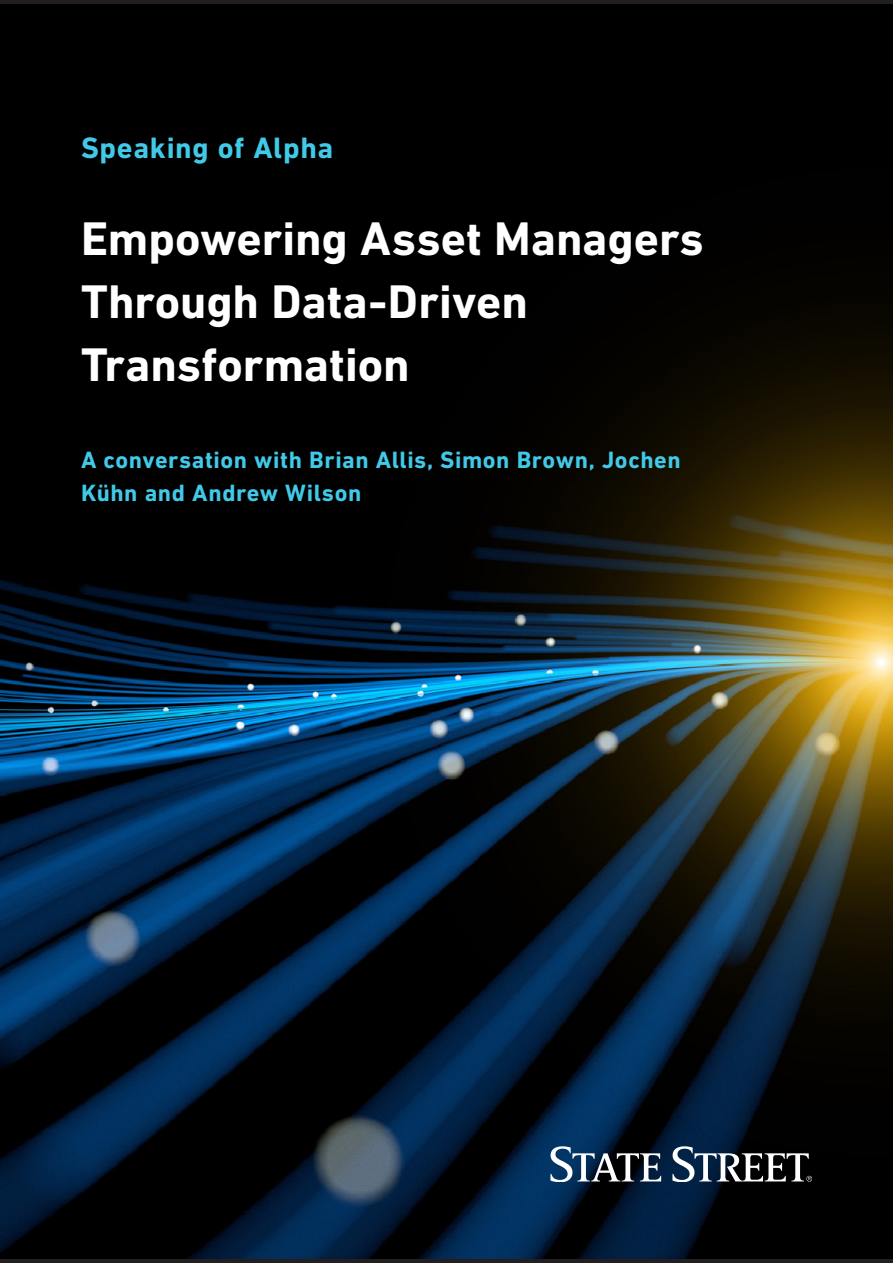
<style>
.page{position:relative;width:893px;height:1263px;background:#fff}
.page>*{position:absolute;margin:0;border:0;box-sizing:border-box;transform-origin:0 0}
.t1{font:700 48px/63px "DIN Next LT Pro";color:#fff}
.t2{font:700 30px "DIN Next LT Pro";letter-spacing:.02em;color:#41c9e8}
.t3{font:700 24px/33px "DIN Next LT Pro";letter-spacing:.025em;color:#41c9e8}
</style>
<div class="page">
<img style="left:0;top:5px;width:893px;height:1253px">
<svg style="left:550px;top:1146px;width:262px;height:36px"></svg>
<p class="t2" style="left:81px;top:130px;width:254px">Speaking of Alpha</p>
<h1 class="t1" style="left:81px;top:207px;width:624px">Empowering Asset Managers<br>Through Data-Driven<br>Transformation</h1>
<p class="t3" style="left:81px;top:444px;width:601px">A conversation with Brian Allis, Simon Brown, Jochen<br>Kühn and Andrew Wilson</p>
</div>
